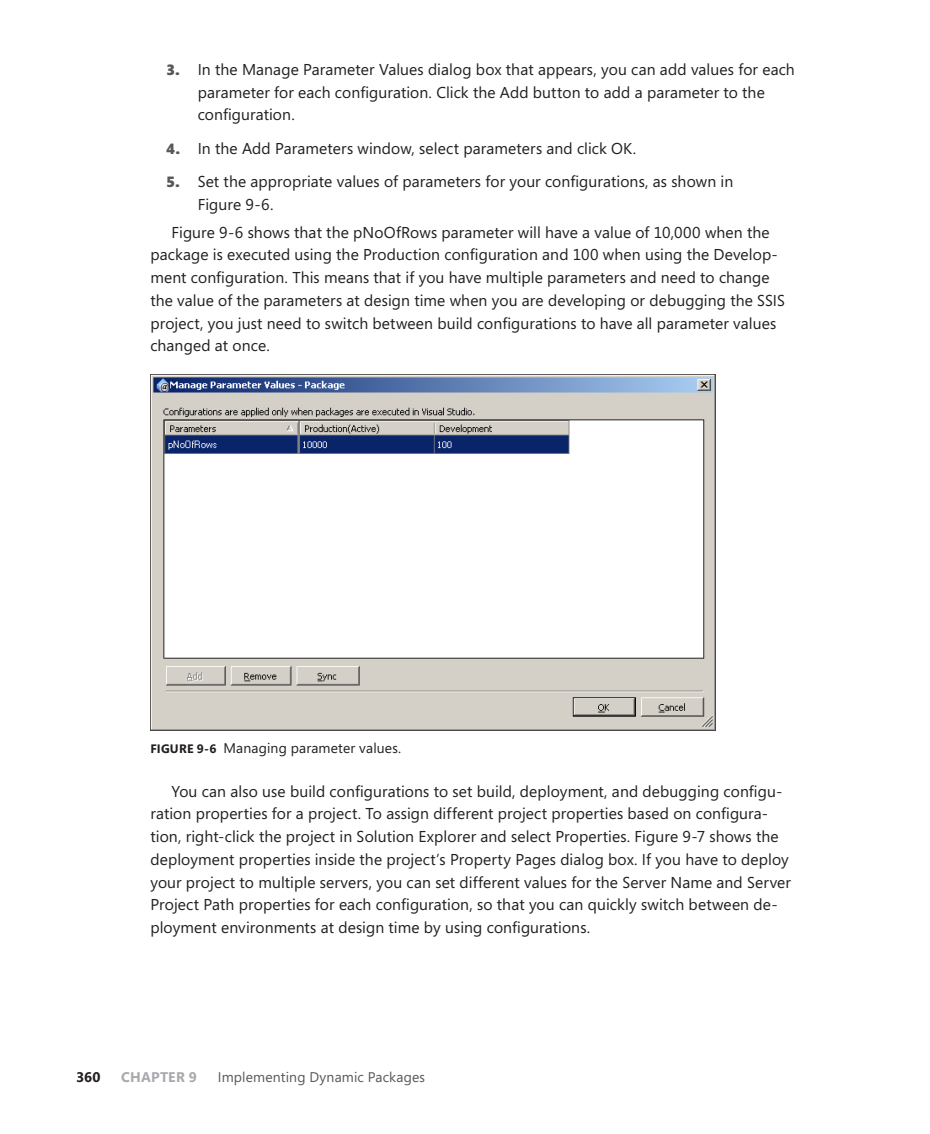
<style>
.page{position:relative;width:930px;height:1134px;background:#fff}
.page>*{position:absolute;margin:0;border:0;box-sizing:border-box;transform-origin:0 0}
.t1{font:15.75px/22.8px "Segoe";letter-spacing:.005em;color:#231f20}
.t2{font:14px "Segoe";letter-spacing:.01em;color:#231f20}
.t3{font:14px "Segoe";letter-spacing:.01em;color:#57585a}
.t4{font:700 14px "Segoe";letter-spacing:.015em;color:#a8a9ad}
.t5{font:700 14px "Segoe";color:#231f20}
.s1{font-weight:900;font-size:14.88px;color:#57585a}
.s2{font-weight:700;font-size:12.25px}
</style>
<div class="page">
<img style="left:150px;top:374px;width:565px;height:356px">
<p class="t1" style="left:198px;top:57px;width:598px;text-indent:-32px"><span class="s1">3.</span> In the Manage Parameter Values dialog box that appears, you can add values for each parameter for each configuration. Click the Add button to add a parameter to the configuration.</p>
<p class="t1" style="left:166px;top:136px;width:471px"><span class="s1">4.</span> In the Add Parameters window, select parameters and click OK.</p>
<p class="t1" style="left:198px;top:169px;width:537px;text-indent:-32px"><span class="s1">5.</span> Set the appropriate values of parameters for your configurations, as shown in<br>Figure 9-6.</p>
<p class="t1" style="left:150px;top:220px;width:636px;text-indent:21px">Figure 9-6 shows that the pNoOfRows parameter will have a value of 10,000 when the package is executed using the Production configuration and 100 when using the Develop&shy;ment configuration. This means that if you have multiple parameters and need to change the value of the parameters at design time when you are developing or debugging the SSIS project, you just need to switch between build configurations to have all parameter values changed at once.</p>
<p class="t2" style="left:150px;top:738px;width:252px"><span class="s2">FIGURE 9-6</span> Managing parameter values.</p>
<p class="t1" style="left:150px;top:779px;width:642px;text-indent:21px">You can also use build configurations to set build, deployment, and debugging configu&shy;ration properties for a project. To assign different project properties based on configura&shy;tion, right-click the project in Solution Explorer and select Properties. Figure 9-7 shows the deployment properties inside the project’s Property Pages dialog box. If you have to deploy your project to multiple servers, you can set different values for the Server Name and Server Project Path properties for each configuration, so that you can quickly switch between de&shy;ployment environments at design time by using configurations.</p>
<p class="t5" style="left:76px;top:1067px;width:26px">360</p>
<p class="t4" style="left:121px;top:1067px;width:77px">CHAPTER 9</p>
<p class="t3" style="left:218px;top:1067px;width:208px">Implementing Dynamic Packages</p>
</div>
